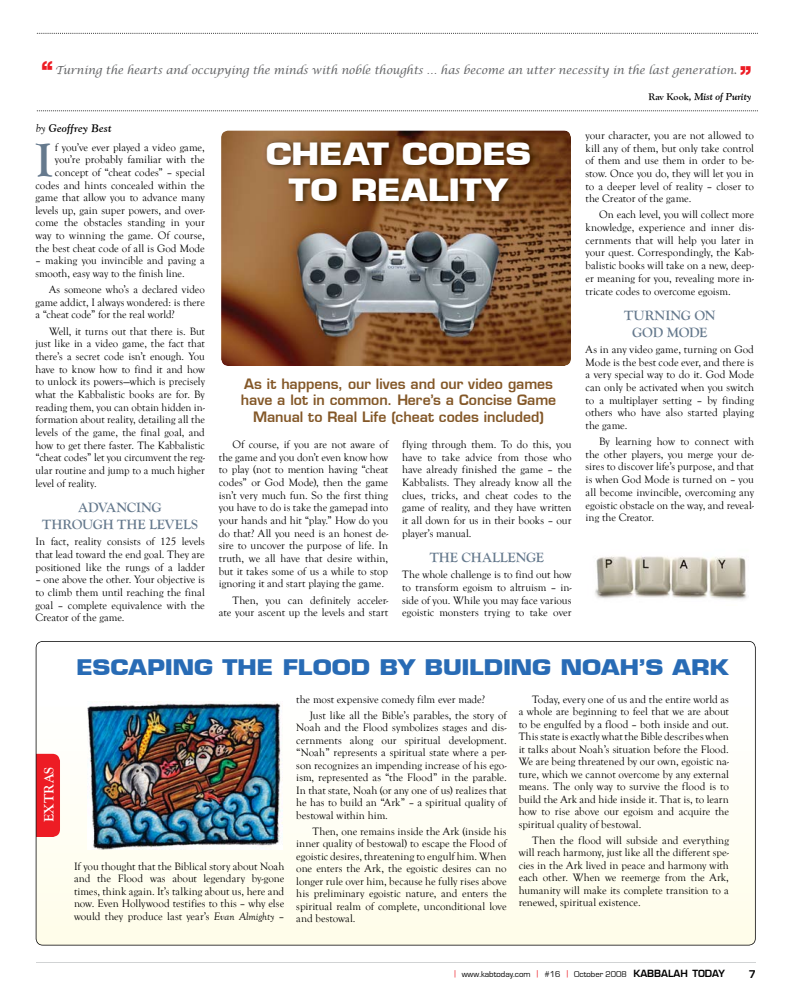
<style>
.page{position:relative;width:792px;height:1008px;background:#fff}
.page>*{position:absolute;margin:0;border:0;box-sizing:border-box;transform-origin:0 0}
.t1{font:700 48.4px "Goudy Old Style T";color:#65798d}
.t2{font:35px "Lily UPC Bold";color:#ed1c24}
.t3{font:700 30px/36px "Eurostile LT";letter-spacing:-.01em;color:#fff;text-align:center;scale:1.2 1}
.t4{font:700 21px "Eurostile LT";letter-spacing:-.01em;color:#286bb5;scale:1.2 1}
.t5{font:600 14px/16.8px "Eurostile LT";color:#835727;text-align:center}
.t6{font:700 14px/16.8px "Goudy Old Style T";color:#65798d;text-align:center}
.t7{font:700 14px "Goudy Old Style T";color:#fff}
.t8{font:700 11.6px "Eurostile";color:#000}
.t9{font:11px/12.7px "Goudy Old Style T";color:#000;text-align:justify}
.t10{font:italic 11px "Lucida Calligraphy";letter-spacing:-.01em;color:#636466}
.t11{font:italic 700 11px "Goudy Old Style BT";letter-spacing:.02em;color:#000}
.t12{font:italic 700 10px "Goudy Old Style BT";color:#000}
.t13{font:8.7px "Eurostile";color:#000}
.s1{font-family:"Goudy Old Style T";font-style:normal}
.s2{font-weight:400}
.s3{font-style:italic}
.s4{color:#ed1c24}
.s5{font-family:"Eurostile LT";font-weight:600;font-size:9.7px}
</style>
<div class="page">
<hr style="left:36px;top:962px;width:720px;height:1px;background:#d1d3d4">
<svg style="left:37px;top:33px;width:721px;height:1px"></svg>
<svg style="left:37px;top:110px;width:721px;height:1px"></svg>
<img style="left:595px;top:556px;width:152px;height:44px">
<svg style="left:36px;top:641px;width:720px;height:305px;fill:#fffef5"></svg>
<img style="left:221px;top:130px;width:350px;height:236px">
<img style="left:262px;top:137px;width:276px;height:71px">
<img style="left:87px;top:701px;width:195px;height:149px">
<h2 class="t2" style="left:54px;top:92px;width:15px;rotate:-180deg">,,</h2>
<p class="t10" style="left:55px;top:63px;width:683px">Turning the hearts and occupying the minds with noble thoughts … has become an utter necessity in the last generation.</p>
<h2 class="t2" style="left:739px;top:44px;width:15px">,,</h2>
<p class="t12" style="left:649px;top:90px;width:104px"><span class="s1">RAV KOOK,</span> Mist of Purity</p>
<p class="t11" style="left:36px;top:121px;width:77px"><span class="s2">by</span> Geoffrey Best</p>
<p class="t9" style="left:36px;top:141px;width:171px;text-align:right">f you’ve ever played a video game, you’re probably familiar with the concept of “cheat codes” – special codes and hints concealed within the game that allow you to advance many levels up, gain super powers, and overs come the obstacles standing in your way to winning the game. Of course, the best cheat code of all is God Mode</p>
<p class="t9" style="left:36px;top:255px;width:171px">– making you invincible and paving a smooth, easy way to the finish line.</p>
<p class="t9" style="left:36px;top:283px;width:171px;text-indent:14px">As someone who’s a declared video game addict, I always wondered: is there a “cheat code” for the real world?</p>
<p class="t9" style="left:36px;top:325px;width:171px;text-indent:14px">Well, it turns out that there is. But just like in a video game, the fact that there’s a secret code isn’t enough. You have to know how to find it and how to unlock its powers—which is precisely what the Kabbalistic books are for. By reading them, you can obtain hidden ins formation about reality, detailing all the levels of the game, the final goal, and how to get there faster. The Kabbalistic “cheat codes” let you circumvent the regs ular routine and jump to a much higher level of reality.</p>
<p class="t6" style="left:42px;top:499px;width:157px">ADVANCING<br>THROUGH THE LEVELS</p>
<p class="t9" style="left:36px;top:535px;width:171px">In fact, reality consists of 125 levels that lead toward the end goal. They are positioned like the rungs of a ladder</p>
<p class="t9" style="left:36px;top:574px;width:171px">– one above the other. Your objective is to climb them until reaching the final goal – complete equivalence with the Creator of the game.</p>
<h1 class="t1" style="left:36px;top:133px;width:19px">I</h1>
<h3 class="t3" style="left:266px;top:135px;width:223px">CHEAT CODES<br>TO REALITY</h3>
<p class="t5" style="left:241px;top:375px;width:317px">as it happens, our lives and our video games have a lot in common. here’s a Concise Game<br>Manual to Real life (cheat codes included)</p>
<p class="t9" style="left:219px;top:438px;width:171px;text-indent:14px">Of course, if you are not aware of the game and you don’t even know how to play (not to mention having “cheat codes” or God Mode), then the game isn’t very much fun. So the first thing you have to do is take the gamepad into your hands and hit “play.” How do you do that? All you need is an honest des sire to uncover the purpose of life. In truth, we all have that desire within, but it takes some of us a while to stop ignoring it and start playing the game.</p>
<p class="t9" style="left:219px;top:594px;width:171px;text-align:right">Then, you can definitely accelers ate your ascent up the levels and start</p>
<p class="t9" style="left:402px;top:438px;width:171px">flying through them. To do this, you have to take advice from those who have already finished the game – the Kabbalists. They already know all the clues, tricks, and cheat codes to the game of reality, and they have written it all down for us in their books – our player’s manual.</p>
<p class="t6" style="left:430px;top:549px;width:116px">THE CHALLENGE</p>
<p class="t9" style="left:402px;top:568px;width:171px">The whole challenge is to find out how to transform egoism to altruism – ins side of you. While you may face various egoistic monsters trying to take over</p>
<p class="t9" style="left:586px;top:129px;width:170px">your character, you are not allowed to kill any of them, but only take control of them and use them in order to bes stow. Once you do, they will let you in to a deeper level of reality – closer to the Creator of the game.</p>
<p class="t9" style="left:586px;top:209px;width:170px;text-indent:14px">On each level, you will collect more knowledge, experience and inner diss cernments that will help you later in your quest. Correspondingly, the Kabs balistic books will take on a new, deeps er meaning for you, revealing more ins tricate codes to overcome egoism.</p>
<p class="t6" style="left:624px;top:307px;width:93px">TURNING ON<br>GOD MODE</p>
<p class="t9" style="left:586px;top:343px;width:170px">As in any video game, turning on God Mode is the best code ever, and there is a very special way to do it. God Mode can only be activated when you switch to a multiplayer setting – by finding others who have also started playing the game.</p>
<p class="t9" style="left:586px;top:435px;width:170px;text-indent:14px">By learning how to connect with the other players, you merge your des sires to discover life’s purpose, and that is when God Mode is turned on – you all become invincible, overcoming any egoistic obstacle on the way, and reveals ing the Creator.</p>
<p class="t7" style="left:41px;top:822px;width:57px;rotate:-90deg">EXTRAS</p>
<h3 class="t4" style="left:76px;top:654px;width:545px">ESCAPING THE FLOOD BY BUILDING NOAH’S ARK</h3>
<p class="t9" style="left:74px;top:860px;width:212px">If you thought that the Biblical story about Noah and the Flood was about legendary bysgone times, think again. It’s talking about us, here and now. Even Hollywood testifies to this – why else would they produce last year’s <span class="s3">Evan Almighty</span> –</p>
<p class="t9" style="left:310px;top:692px;width:198px;line-height:15.9px;text-indent:-14px">the most expensive comedy film ever made?<br>Just like all the Bible’s parables, the story of</p>
<p class="t9" style="left:296px;top:722px;width:212px">Noah and the Flood symbolizes stages and diss cernments along our spiritual development. “Noah” represents a spiritual state where a pers son recognizes an impending increase of his egos ism, represented as “the Flood” in the parable.<br>In that state, Noah (or any one of us) realizes that he has to build an “Ark” – a spiritual quality of bestowal within him.</p>
<p class="t9" style="left:296px;top:825px;width:212px;text-indent:16px">Then, one remains inside the Ark (inside his inner quality of bestowal) to escape the Flood of egoistic desires, threatening to engulf him. When one enters the Ark, the egoistic desires can no longer rule over him, because he fully rises above his preliminary egoistic nature, and enters the spiritual realm of complete, unconditional love and bestowal.</p>
<p class="t9" style="left:519px;top:693px;width:212px;text-indent:14px">Today, every one of us and the entire world as a whole are beginning to feel that we are about to be engulfed by a flood – both inside and out.<br>This state is exactly what the Bible describes when it talks about Noah’s situation before the Flood.<br>We are being threatened by our own, egoistic nas ture, which we cannot overcome by any external means. The only way to survive the flood is to build the Ark and hide inside it. That is, to learn how to rise above our egoism and acquire the spiritual quality of bestowal.</p>
<p class="t9" style="left:519px;top:834px;width:212px;text-indent:14px">Then the flood will subside and everything will reach harmony, just like all the different spes cies in the Ark lived in peace and harmony with each other. When we reemerge from the Ark, humanity will make its complete transition to a renewed, spiritual existence.</p>
<p class="t13" style="left:455px;top:969px;width:272px"><span class="s4">|</span> www.kabtoday.com <span class="s4">|</span> #16 <span class="s4">|</span> October 2008 <span class="s5">Kabbalah Today</span></p>
<p class="t8" style="left:749px;top:968px;width:9px">7</p>
</div>
